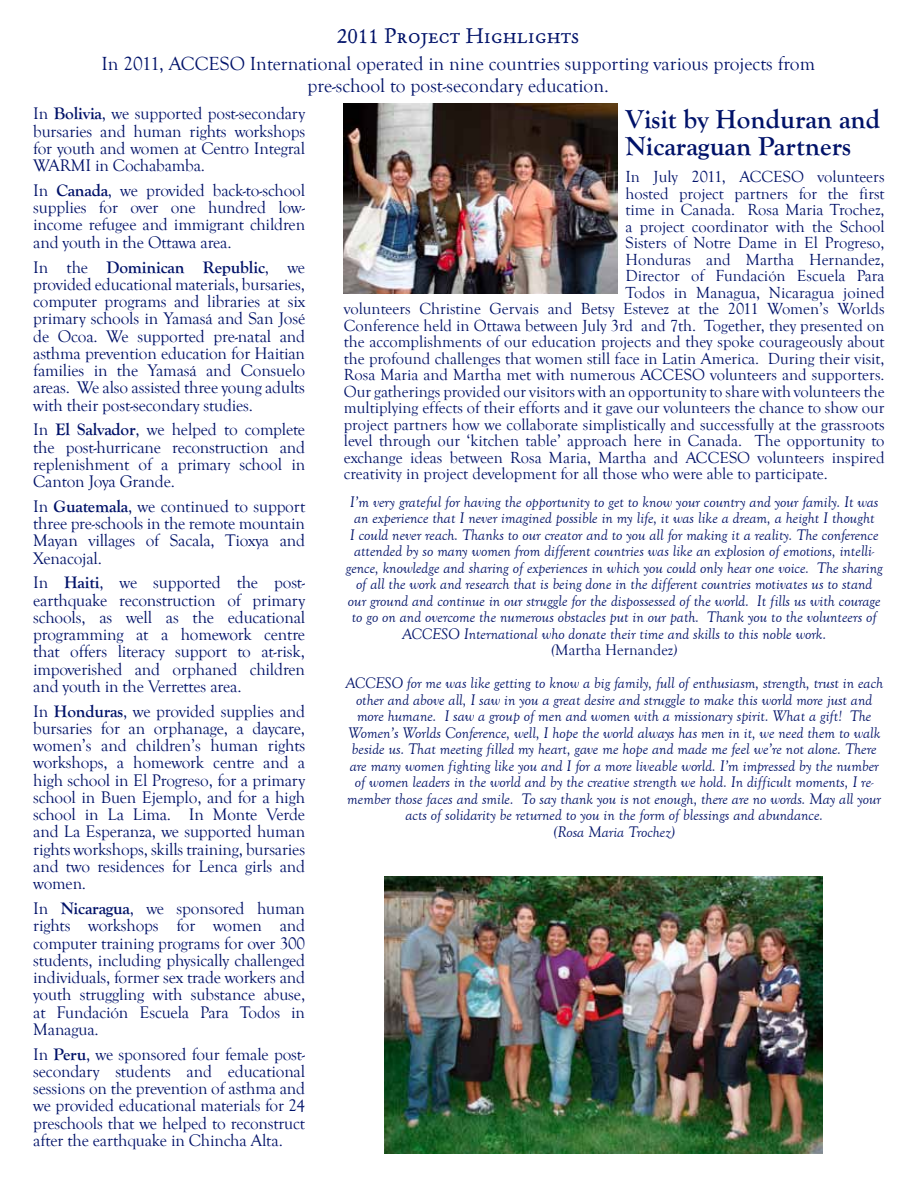
<style>
.page{position:relative;width:918px;height:1188px;background:#fff}
.page>*{position:absolute;margin:0;border:0;box-sizing:border-box;transform-origin:0 0}
.t1{font:700 27px/27px "Goudy Old Style T";color:#001269}
.t2{font:21px "Old Claude Expert";color:#001269}
.t3{font:19.5px/21.8px "Goudy Old Style T";color:#001269;text-align:center}
.t4{font:17.25px/17.2px "Goudy Old Style T";letter-spacing:-.01em;color:#001269;text-align:justify}
.t5{font:16.5px "Goudy Old Style T";color:#001269}
.t6{font:italic 15.75px/16.5px "Goudy Old Style T";color:#001269;text-align:center}
.s1{font-style:normal}
.s2{font-weight:700}
</style>
<div class="page">
<img style="left:385px;top:876px;width:438px;height:277px">
<img style="left:344px;top:104px;width:273px;height:190px">
<p class="t2" style="left:337px;top:23px;width:244px">2011 Project Highlights</p>
<p class="t3" style="left:101px;top:54px;width:715px">In 2011, ACCESO International operated in nine countries supporting various projects from pre-school to post-secondary education.</p>
<h1 class="t1" style="left:626px;top:106px;width:256px">Visit by Honduran and<br>Nicaraguan Partners</h1>
<p class="t5" style="left:626px;top:168px;width:261px">In July 2011, ACCESO volunteers</p>
<p class="t5" style="left:626px;top:184px;width:261px">hosted project partners for the first</p>
<p class="t5" style="left:626px;top:201px;width:261px">time in Canada. Rosa Maria Trochez,</p>
<p class="t5" style="left:626px;top:217px;width:261px">a project coordinator with the School</p>
<p class="t5" style="left:626px;top:234px;width:261px">Sisters of Notre Dame in El Progreso,</p>
<p class="t5" style="left:626px;top:250px;width:261px">Honduras and Martha Hernandez,</p>
<p class="t5" style="left:626px;top:267px;width:261px">Director of Fundación Escuela Para</p>
<p class="t5" style="left:626px;top:283px;width:261px">Todos in Managua, Nicaragua joined</p>
<p class="t5" style="left:344px;top:300px;width:542px">volunteers Christine Gervais and Betsy Estevez at the 2011 Women’s Worlds</p>
<p class="t5" style="left:344px;top:316px;width:542px">Conference held in Ottawa between July 3rd and 7th. Together, they presented on</p>
<p class="t5" style="left:344px;top:333px;width:542px">the accomplishments of our education projects and they spoke courageously about</p>
<p class="t5" style="left:344px;top:349px;width:542px">the profound challenges that women still face in Latin America. During their visit,</p>
<p class="t5" style="left:344px;top:366px;width:542px">Rosa Maria and Martha met with numerous ACCESO volunteers and supporters.</p>
<p class="t5" style="left:344px;top:382px;width:542px">Our gatherings provided our visitors with an opportunity to share with volunteers the</p>
<p class="t5" style="left:344px;top:399px;width:542px">multiplying effects of their efforts and it gave our volunteers the chance to show our</p>
<p class="t5" style="left:344px;top:415px;width:542px">project partners how we collaborate simplistically and successfully at the grassroots</p>
<p class="t5" style="left:344px;top:432px;width:542px">level through our ‘kitchen table’ approach here in Canada. The opportunity to</p>
<p class="t5" style="left:344px;top:448px;width:542px">exchange ideas between Rosa Maria, Martha and ACCESO volunteers inspired</p>
<p class="t5" style="left:344px;top:465px;width:485px">creativity in project development for all those who were able to participate.</p>
<p class="t6" style="left:346px;top:494px;width:538px">I’m very grateful for having the opportunity to get to know your country and your family. It was an experience that I never imagined possible in my life, it was like a dream, a height I thought<br>I could never reach. Thanks to our creator and to you all for making it a reality. The conference attended by so many women from different countries was like an explosion of emotions, intelli&shy;gence, knowledge and sharing of experiences in which you could only hear one voice. The sharing of all the work and research that is being done in the different countries motivates us to stand our ground and continue in our struggle for the dispossessed of the world. It fills us with courage to go on and overcome the numerous obstacles put in our path. Thank you to the volunteers of ACCESO International who donate their time and skills to this noble work.<br>(<span class="s1">Martha Hernandez</span>)</p>
<p class="t6" style="left:345px;top:675px;width:539px">ACCESO for me was like getting to know a big family, full of enthusiasm, strength, trust in each other and above all, I saw in you a great desire and struggle to make this world more just and more humane. I saw a group of men and women with a missionary spirit. What a gift! The Women’s Worlds Conference, well, I hope the world always has men in it, we need them to walk beside us. That meeting filled my heart, gave me hope and made me feel we’re not alone. There are many women fighting like you and I for a more liveable world. I’m impressed by the number of women leaders in the world and by the creative strength we hold. In difficult moments, I re&shy;member those faces and smile. To say thank you is not enough, there are no words. May all your acts of solidarity be returned to you in the form of blessings and abundance.<br>(Rosa Maria Trochez)</p>
<p class="t4" style="left:33px;top:106px;width:273px">In <span class="s2">Bolivia</span>, we supported post-secondary bursaries and human rights workshops for youth and women at Centro Integral WARMI in Cochabamba.</p>
<p class="t4" style="left:33px;top:182px;width:273px">In <span class="s2">Canada</span>, we provided back-to-school supplies for over one hundred low&shy;income refugee and immigrant children and youth in the Ottawa area.</p>
<p class="t4" style="left:33px;top:259px;width:273px">In the <span class="s2">Dominican Republic</span>, we provided educational materials, bursaries, computer programs and libraries at six primary schools in Yamasá and San José de Ocoa. We supported pre-natal and asthma prevention education for Haitian families in the Yamasá and Consuelo areas. We also assisted three young adults with their post-secondary studies.</p>
<p class="t4" style="left:33px;top:421px;width:273px">In <span class="s2">El Salvador</span>, we helped to complete the post-hurricane reconstruction and replenishment of a primary school in Canton Joya Grande.</p>
<p class="t4" style="left:33px;top:498px;width:273px">In <span class="s2">Guatemala</span>, we continued to support three pre-schools in the remote mountain Mayan villages of Sacala, Tioxya and Xenacojal.</p>
<p class="t4" style="left:33px;top:575px;width:273px">In <span class="s2">Haiti</span>, we supported the post&shy;earthquake reconstruction of primary schools, as well as the educational programming at a homework centre that offers literacy support to at-risk, impoverished and orphaned children and youth in the Verrettes area.</p>
<p class="t4" style="left:33px;top:703px;width:273px">In <span class="s2">Honduras</span>, we provided supplies and bursaries for an orphanage, a daycare, women’s and children’s human rights workshops, a homework centre and a high school in El Progreso, for a primary school in Buen Ejemplo, and for a high school in La Lima. In Monte Verde and La Esperanza, we supported human rights workshops, skills training, bursaries and two residences for Lenca girls and women.</p>
<p class="t4" style="left:33px;top:900px;width:273px">In <span class="s2">Nicaragua</span>, we sponsored human rights workshops for women and computer training programs for over 300 students, including physically challenged individuals, former sex trade workers and youth struggling with substance abuse, at Fundación Escuela Para Todos in Managua.</p>
<p class="t4" style="left:33px;top:1046px;width:273px">In <span class="s2">Peru</span>, we sponsored four female post&shy;secondary students and educational sessions on the prevention of asthma and we provided educational materials for 24 preschools that we helped to reconstruct after the earthquake in Chincha Alta.</p>
</div>
